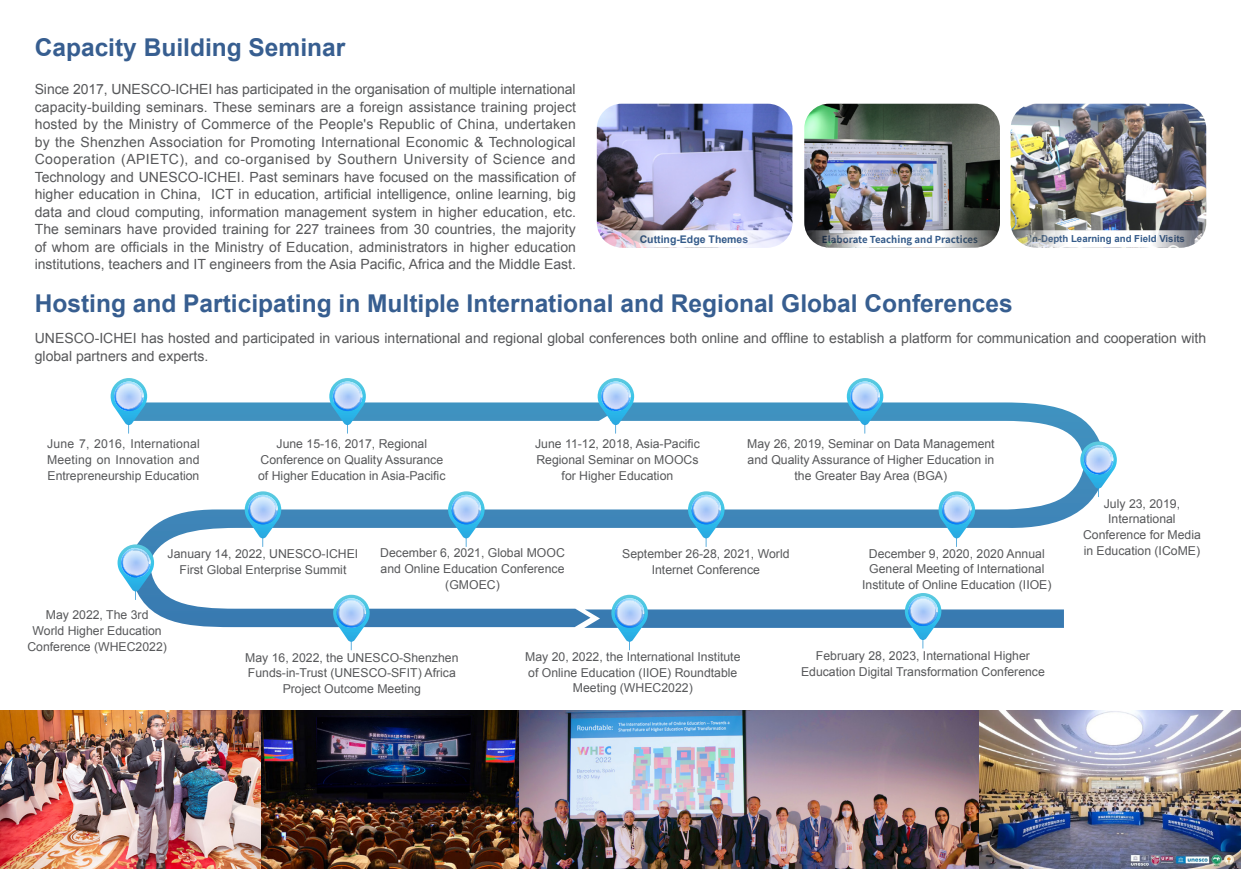
<style>
.page{position:relative;width:1241px;height:869px;background:#fff}
.page>*{position:absolute;margin:0;border:0;box-sizing:border-box;transform-origin:0 0}
.t1{font:700 24.5px "Arial";color:#375e90}
.t2{font:14px/17.5px "Arial";color:#57585a;text-align:justify}
.t3{font:12.25px/15.8px "Arial";color:#57585a;text-align:center}
.t4{font:700 10.5px "Arial";color:#345b8a}
.t5{font:700 9.62px "Arial";color:#345b8a}
.t6{font:700 9.62px "Source Han Sans CN";color:#345b8a}
</style>
<div class="page">
<img style="left:596px;top:104px;width:196px;height:129px">
<svg style="left:596px;top:230px;width:196px;height:17px"></svg>
<img style="left:804px;top:104px;width:195px;height:128px">
<svg style="left:800px;top:230px;width:200px;height:17px"></svg>
<img style="left:1010px;top:104px;width:195px;height:127px">
<svg style="left:1004px;top:230px;width:206px;height:17px"></svg>
<svg style="left:135px;top:402px;width:965px;height:225px"></svg>
<svg style="left:111px;top:378px;width:36px;height:55px"></svg>
<svg style="left:329px;top:378px;width:37px;height:55px"></svg>
<svg style="left:597px;top:378px;width:37px;height:55px"></svg>
<svg style="left:846px;top:378px;width:37px;height:55px"></svg>
<svg style="left:1080px;top:441px;width:36px;height:56px"></svg>
<svg style="left:938px;top:491px;width:36px;height:55px"></svg>
<svg style="left:688px;top:491px;width:36px;height:55px"></svg>
<svg style="left:448px;top:491px;width:36px;height:55px"></svg>
<svg style="left:245px;top:491px;width:36px;height:55px"></svg>
<svg style="left:117px;top:544px;width:37px;height:55px"></svg>
<svg style="left:333px;top:594px;width:36px;height:56px"></svg>
<svg style="left:611px;top:594px;width:36px;height:56px"></svg>
<svg style="left:904px;top:592px;width:37px;height:56px"></svg>
<img style="left:0;top:710px;width:1240px;height:158px">
<p class="t1" style="left:35px;top:31px;width:312px">Capacity Building Seminar</p>
<p class="t2" style="left:35px;top:80px;width:542px">Since 2017, UNESCO-ICHEI has participated in the organisation of multiple international capacity-building seminars. These seminars are a foreign assistance training project hosted by the Ministry of Commerce of the People's Republic of China, undertaken by the Shenzhen Association for Promoting International Economic &amp; Technological Cooperation (APIETC), and co-organised by Southern University of Science and Technology and UNESCO-ICHEI. Past seminars have focused on the massification of higher education in China, ICT in education, artificial intelligence, online learning, big data and cloud computing, information management system in higher education, etc.<br>The seminars have provided training for 227 trainees from 30 countries, the majority of whom are officials in the Ministry of Education, administrators in higher education institutions, teachers and IT engineers from the Asia Pacific, Africa and the Middle East.</p>
<p class="t1" style="left:35px;top:287px;width:979px">Hosting and Participating in Multiple International and Regional Global Conferences</p>
<p class="t4" style="left:639px;top:232px;width:110px">Cutting-Edge Themes</p>
<p class="t6" style="left:821px;top:233px;width:157px">Elaborate Teaching and Practices</p>
<p class="t5" style="left:1029px;top:232px;width:157px">In-Depth Learning and Field Visits</p>
<p class="t2" style="left:35px;top:329px;width:1172px">UNESCO-ICHEI has hosted and participated in various international and regional global conferences both online and offline to establish a platform for communication and cooperation with global partners and experts.</p>
<p class="t3" style="left:47px;top:436px;width:154px;text-align:justify">June 7, 2016, International Meeting on Innovation and Entrepreneurship Education</p>
<p class="t3" style="left:258px;top:436px;width:189px">June 15-16, 2017, Regional<br>Conference on Quality Assurance of Higher Education in Asia-Pacific</p>
<p class="t3" style="left:535px;top:436px;width:166px">June 11-12, 2018, Asia-Pacific<br>Regional Seminar on MOOCs for Higher Education</p>
<p class="t3" style="left:747px;top:436px;width:249px">May 26, 2019, Seminar on Data Management and Quality Assurance of Higher Education in the Greater Bay Area (BGA)</p>
<p class="t3" style="left:1082px;top:495px;width:119px">July 23, 2019,<br>International<br>Conference for Media</p>
<p class="t3" style="left:168px;top:545px;width:192px">January 14, 2022, UNESCO-ICHEI<br>First Global Enterprise Summit</p>
<p class="t3" style="left:380px;top:545px;width:186px">December 6, 2021, Global MOOC and Online Education Conference (GMOEC)</p>
<p class="t3" style="left:622px;top:546px;width:169px">September 26-28, 2021, World<br>Internet Conference</p>
<p class="t3" style="left:868px;top:545px;width:177px">December 9, 2020, 2020 Annual</p>
<p class="t3" style="left:1083px;top:542px;width:118px">in Education (ICoME)</p>
<p class="t3" style="left:862px;top:561px;width:191px">General Meeting of International<br>Institute of Online Education (IIOE)</p>
<p class="t3" style="left:27px;top:607px;width:141px">May 2022, The 3rd<br>World Higher Education<br>Conference (WHEC2022)</p>
<p class="t3" style="left:245px;top:649px;width:215px">May 16, 2022, the UNESCO-Shenzhen<br>Funds-in-Trust (UNESCO-SFIT) Africa<br>Project Outcome Meeting</p>
<p class="t3" style="left:525px;top:648px;width:217px">May 20, 2022, the International Institute of Online Education (IIOE) Roundtable<br>Meeting (WHEC2022)</p>
<p class="t3" style="left:800px;top:648px;width:245px">February 28, 2023, International Higher<br>Education Digital Transformation Conference</p>
</div>
